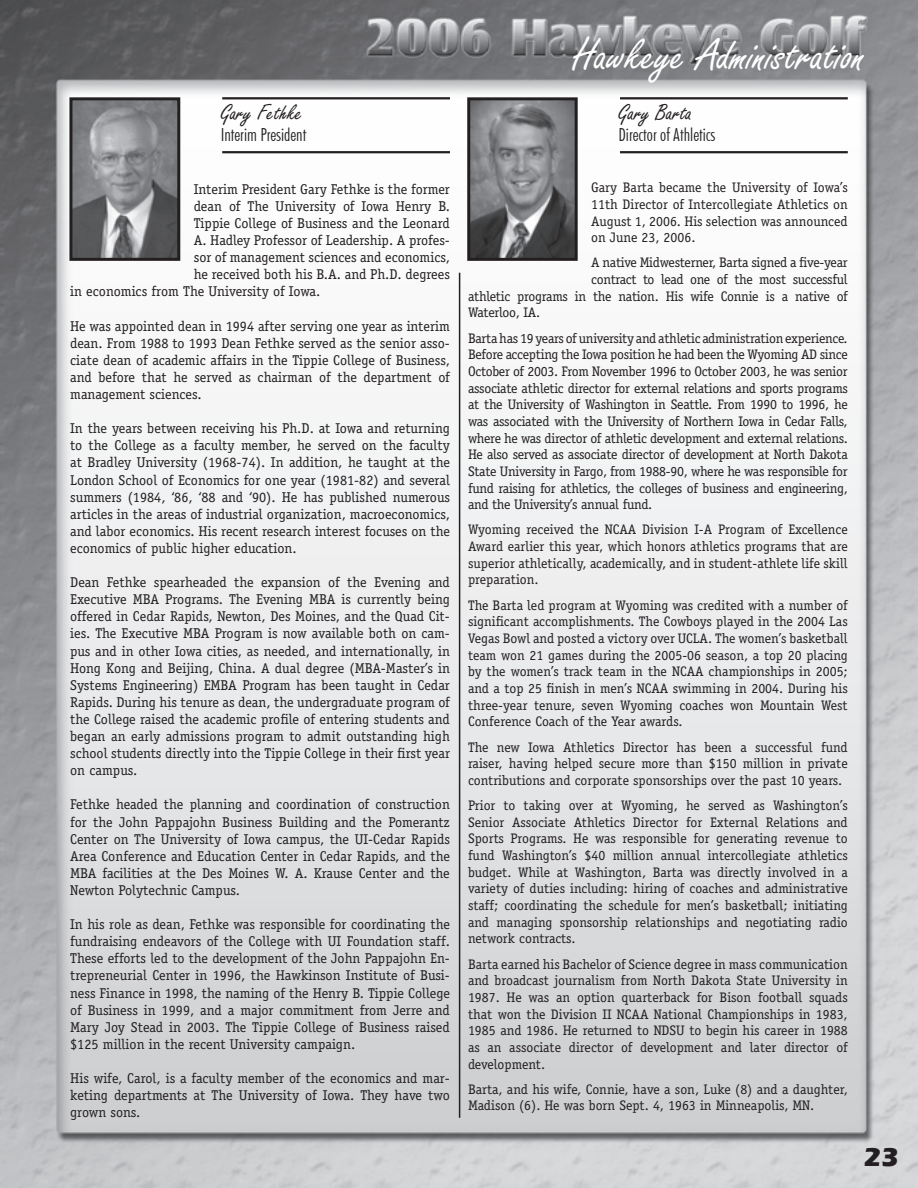
<style>
.page{position:relative;width:918px;height:1188px;background:#fff}
.page>*{position:absolute;margin:0;border:0;box-sizing:border-box;transform-origin:0 0}
.t1{font:48px "Freestyle Script";color:#fff}
.t2{font:700 27px "Eras ITC";color:#231f20}
.t3{font:24px "Freestyle Script";color:#231f20}
.t4{font:300 condensed 18px "Futura BT";color:#231f20}
.t5{font:14.25px/17.1px "Officina Serif";color:#231f20;text-align:justify}
.t6{font:13.8px/16.6px "Officina Serif";letter-spacing:-.02em;color:#231f20;text-align:justify}
.t7{font:13.8px/16.6px "Officina Serif";color:#231f20}
</style>
<div class="page">
<img style="left:0;top:0;width:918px;height:1188px">
<img style="left:73px;top:101px;width:103px;height:156px">
<div style="left:69px;top:97px;width:111px;height:164px;border:3px solid #231f20"></div>
<img style="left:471px;top:101px;width:103px;height:156px">
<div style="left:467px;top:97px;width:111px;height:164px;border:3px solid #231f20"></div>
<hr style="left:222px;top:97px;width:228px;height:2px;background:#231f20">
<hr style="left:222px;top:151px;width:228px;height:2px;background:#231f20">
<hr style="left:620px;top:97px;width:228px;height:2px;background:#231f20">
<hr style="left:620px;top:151px;width:228px;height:2px;background:#231f20">
<hr style="left:459px;top:273px;width:1px;height:845px;background:#231f20">
<h3 class="t3" style="left:221px;top:99px;width:83px">Gary Fethke</h3>
<h3 class="t4" style="left:221px;top:124px;width:87px">Interim President</h3>
<p class="t5" style="left:194px;top:180px;width:258px">Interim President Gary Fethke is the former</p>
<p class="t5" style="left:194px;top:198px;width:258px">dean of The University of Iowa Henry B.</p>
<p class="t5" style="left:194px;top:215px;width:258px">Tippie College of Business and the Leonard</p>
<p class="t5" style="left:194px;top:232px;width:258px">A. Hadley Professor of Leadership. A profes-</p>
<p class="t5" style="left:194px;top:249px;width:258px">sor of management sciences and economics,</p>
<p class="t5" style="left:194px;top:266px;width:258px">he received both his B.A. and Ph.D. degrees</p>
<p class="t5" style="left:70px;top:283px;width:252px">in economics from The University of Iowa.</p>
<p class="t5" style="left:70px;top:317px;width:381px">He was appointed dean in 1994 after serving one year as interim dean. From 1988 to 1993 Dean Fethke served as the senior asso&shy;ciate dean of academic affairs in the Tippie College of Business, and before that he served as chairman of the department of management sciences.</p>
<p class="t5" style="left:70px;top:420px;width:381px">In the years between receiving his Ph.D. at Iowa and returning to the College as a faculty member, he served on the faculty at Bradley University (1968-74). In addition, he taught at the London School of Economics for one year (1981-82) and several summers (1984, ‘86, ‘88 and ‘90). He has published numerous articles in the areas of industrial organization, macroeconomics, and labor economics. His recent research interest focuses on the economics of public higher education.</p>
<p class="t5" style="left:70px;top:574px;width:381px">Dean Fethke spearheaded the expansion of the Evening and Executive MBA Programs. The Evening MBA is currently being offered in Cedar Rapids, Newton, Des Moines, and the Quad Cit&shy;ies. The Executive MBA Program is now available both on cam&shy;pus and in other Iowa cities, as needed, and internationally, in Hong Kong and Beijing, China. A dual degree (MBA-Master’s in Systems Engineering) EMBA Program has been taught in Cedar Rapids. During his tenure as dean, the undergraduate program of the College raised the academic profile of entering students and began an early admissions program to admit outstanding high school students directly into the Tippie College in their first year on campus.</p>
<p class="t5" style="left:70px;top:796px;width:381px">Fethke headed the planning and coordination of construction for the John Pappajohn Business Building and the Pomerantz Center on The University of Iowa campus, the UI-Cedar Rapids Area Conference and Education Center in Cedar Rapids, and the MBA facilities at the Des Moines W. A. Krause Center and the Newton Polytechnic Campus.</p>
<p class="t5" style="left:70px;top:916px;width:381px">In his role as dean, Fethke was responsible for coordinating the fundraising endeavors of the College with UI Foundation staff.<br>These efforts led to the development of the John Pappajohn En&shy;trepreneurial Center in 1996, the Hawkinson Institute of Busi&shy;ness Finance in 1998, the naming of the Henry B. Tippie College of Business in 1999, and a major commitment from Jerre and Mary Joy Stead in 2003. The Tippie College of Business raised $125 million in the recent University campaign.</p>
<p class="t5" style="left:70px;top:1070px;width:381px">His wife, Carol, is a faculty member of the economics and mar&shy;keting departments at The University of Iowa. They have two grown sons.</p>
<h1 class="t1" style="left:573px;top:29px;width:294px">Hawkeye Administration</h1>
<h3 class="t3" style="left:619px;top:99px;width:75px">Gary Barta</h3>
<h3 class="t4" style="left:619px;top:124px;width:98px">Director of Athletics</h3>
<p class="t6" style="left:591px;top:179px;width:258px">Gary Barta became the University of Iowa’s 11th Director of Intercollegiate Athletics on August 1, 2006. His selection was announced on June 23, 2006.</p>
<p class="t6" style="left:591px;top:254px;width:258px">A native Midwesterner, Barta signed a five-year</p>
<p class="t6" style="left:591px;top:271px;width:258px">contract to lead one of the most successful</p>
<p class="t6" style="left:468px;top:288px;width:381px">athletic programs in the nation. His wife Connie is a native of</p>
<p class="t6" style="left:468px;top:304px;width:74px">Waterloo, IA.</p>
<p class="t6" style="left:468px;top:330px;width:381px">Barta has 19 years of university and athletic administration experience.<br>Before accepting the Iowa position he had been the Wyoming AD since October of 2003. From November 1996 to October 2003, he was senior associate athletic director for external relations and sports programs at the University of Washington in Seattle. From 1990 to 1996, he was associated with the University of Northern Iowa in Cedar Falls, where he was director of athletic development and external relations.<br>He also served as associate director of development at North Dakota State University in Fargo, from 1988-90, where he was responsible for fund raising for athletics, the colleges of business and engineering, and the University’s annual fund.</p>
<p class="t6" style="left:468px;top:522px;width:381px">Wyoming received the NCAA Division I-A Program of Excellence Award earlier this year, which honors athletics programs that are superior athletically, academically, and in student-athlete life skill preparation.</p>
<p class="t6" style="left:468px;top:597px;width:381px">The Barta led program at Wyoming was credited with a number of significant accomplishments. The Cowboys played in the 2004 Las Vegas Bowl and posted a victory over UCLA. The women’s basketball team won 21 games during the 2005-06 season, a top 20 placing by the women’s track team in the NCAA championships in 2005; and a top 25 finish in men’s NCAA swimming in 2004. During his three-year tenure, seven Wyoming coaches won Mountain West Conference Coach of the Year awards.</p>
<p class="t6" style="left:468px;top:739px;width:381px">The new Iowa Athletics Director has been a successful fund raiser, having helped secure more than $150 million in private contributions and corporate sponsorships over the past 10 years.</p>
<p class="t6" style="left:468px;top:797px;width:381px">Prior to taking over at Wyoming, he served as Washington’s Senior Associate Athletics Director for External Relations and Sports Programs. He was responsible for generating revenue to fund Washington’s $40 million annual intercollegiate athletics budget. While at Washington, Barta was directly involved in a variety of duties including: hiring of coaches and administrative staff; coordinating the schedule for men’s basketball; initiating and managing sponsorship relationships and negotiating radio network contracts.</p>
<p class="t6" style="left:468px;top:956px;width:381px">Barta earned his Bachelor of Science degree in mass communication and broadcast journalism from North Dakota State University in 1987. He was an option quarterback for Bison football squads that won the Division II NCAA National Championships in 1983, 1985 and 1986. He returned to NDSU to begin his career in 1988 as an associate director of development and later director of development.</p>
<p class="t7" style="left:468px;top:1081px;width:381px">Barta, and his wife, Connie, have a son, Luke (8) and a daughter,<br>Madison (6). He was born Sept. 4, 1963 in Minneapolis, MN.</p>
<h2 class="t2" style="left:864px;top:1141px;width:37px">23</h2>
</div>
